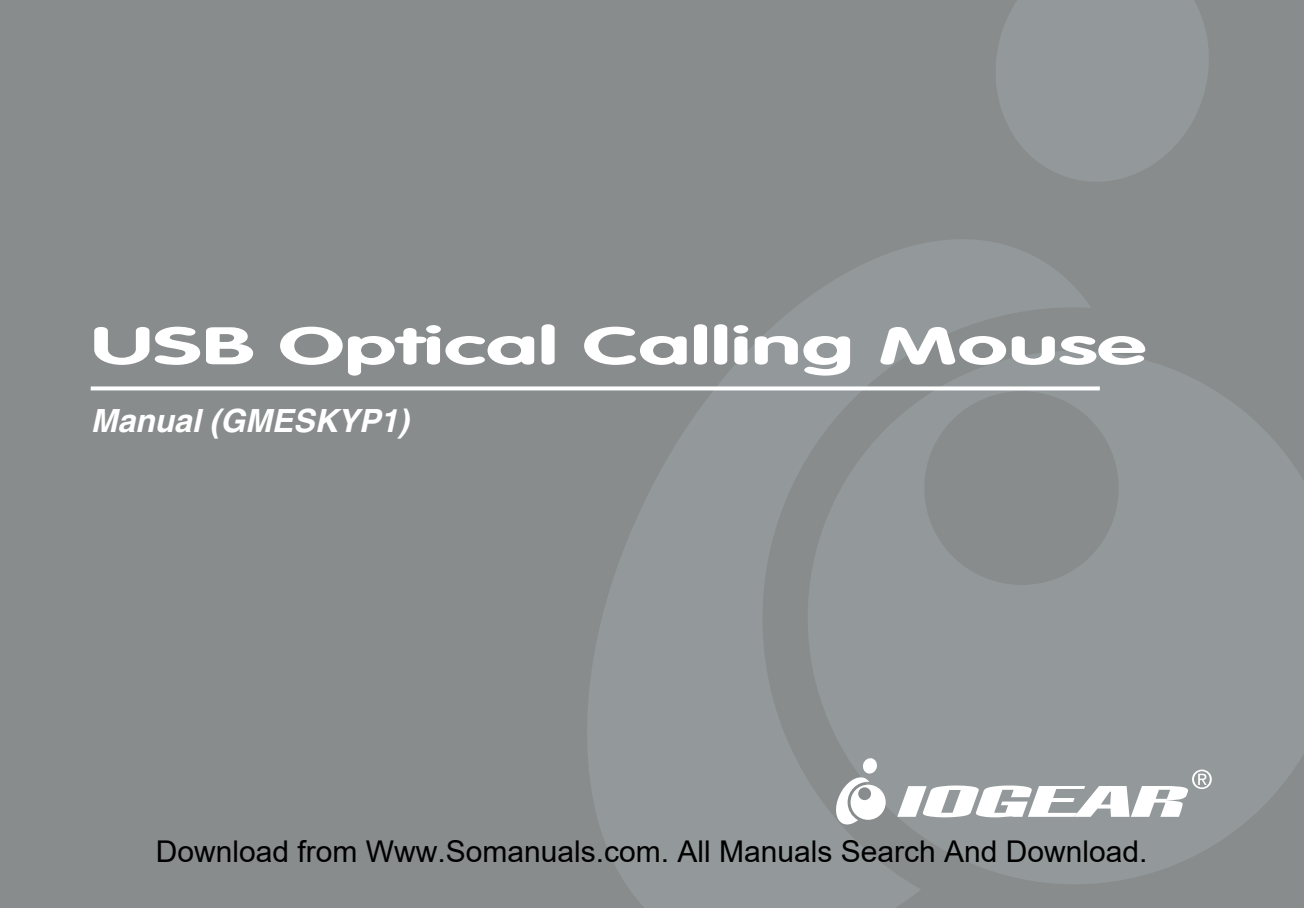
<style>
.page{position:relative;width:1304px;height:908px;background:#fff}
.page>*{position:absolute;margin:0;border:0;box-sizing:border-box;transform-origin:0 0}
.t1{font:700 52px "VAG Rounded";color:#fff;scale:1.75 1}
.t2{font:italic 700 32px "Helvetica";color:#fff}
.t3{font:30px "Arial";color:#000}
</style>
<div class="page">
<div style="left:0;top:1px;width:1304px;height:907px;background:#888c8c"></div>
<svg style="left:587px;top:239px;width:504px;height:669px;fill:#93999b"></svg>
<svg style="left:996px;top:1px;width:213px;height:181px"></svg>
<svg style="left:808px;top:351px;width:496px;height:533px;fill:#93999b"></svg>
<svg style="left:834px;top:757px;width:52px;height:67px"></svg>
<svg style="left:897px;top:770px;width:315px;height:47px"></svg>
<svg style="left:91px;top:386px;width:1009px;height:4px;background:#f1f2f2"></svg>
<h1 class="t1" style="left:91px;top:324px;width:605px">USB Optical Calling Mouse</h1>
<p class="t2" style="left:91px;top:409px;width:319px">Manual (GMESKYP1)</p>
<p class="t3" style="left:156px;top:835px;width:993px">Download from Www.Somanuals.com. All Manuals Search And Download.</p>
</div>
